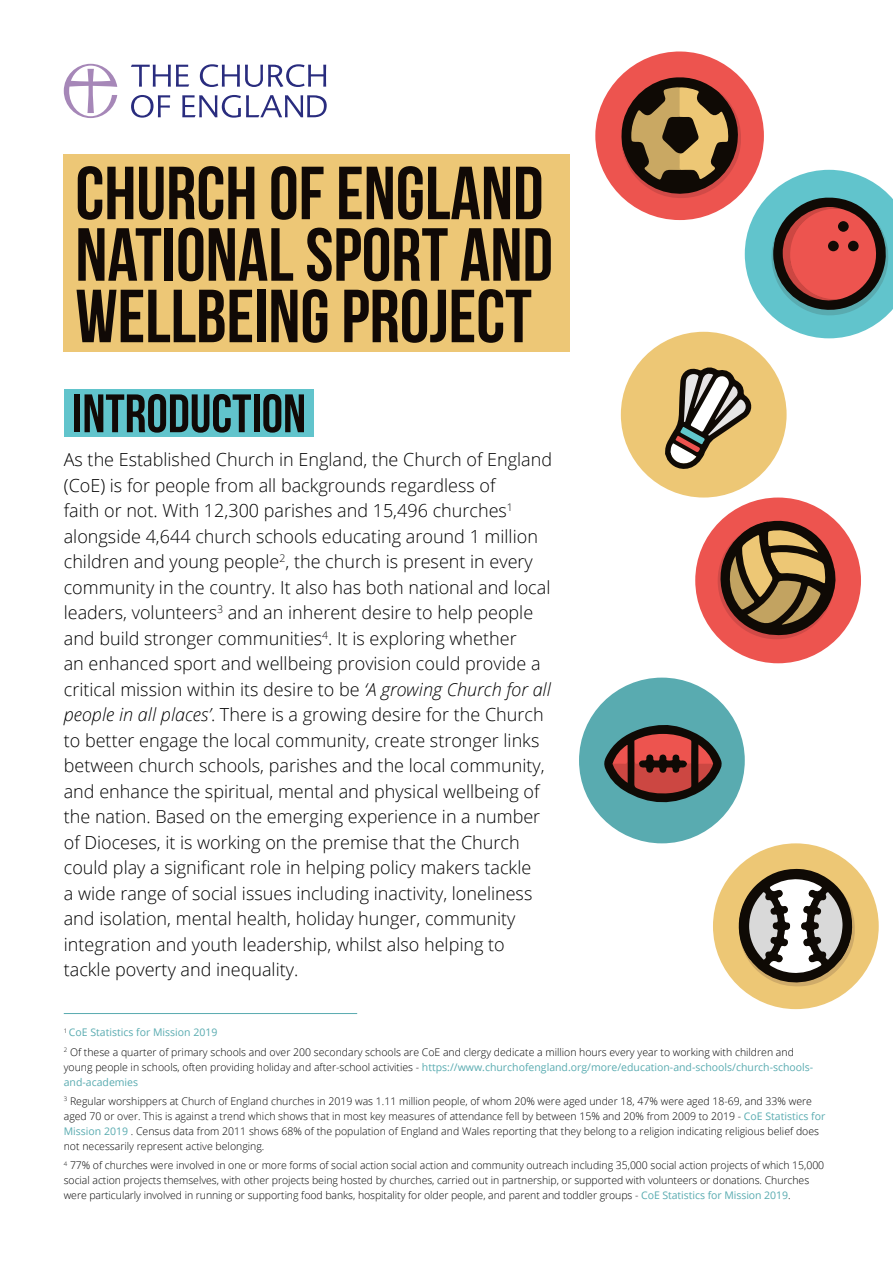
<style>
.page{position:relative;width:893px;height:1263px;background:#fff}
.page>*{position:absolute;margin:0;border:0;box-sizing:border-box;transform-origin:0 0}
.t1{font:75px/61.5px "Bebas Neue";color:#100906}
.t2{font:54px "Bebas Neue";color:#100906}
.t3{font:300 18px/25.5px "Open Sans";color:#000}
.t4{font:300 10.5px/15px "Open Sans";color:#000}
.t5{font:10.5px/15px "Open Sans";color:#59abb0}
.s1{font-style:italic}
.s2{font-weight:400;color:#59abb0}
.s3{font-weight:300;color:#000}
</style>
<div class="page">
<div style="left:64px;top:154px;width:506px;height:197px;background:#edc776"></div>
<div style="left:64px;top:389px;width:249px;height:47px;background:#61c4cc"></div>
<svg style="left:64px;top:64px;width:53px;height:54px"></svg>
<svg style="left:131px;top:65px;width:58px;height:22px"></svg>
<svg style="left:200px;top:64px;width:126px;height:23px"></svg>
<svg style="left:131px;top:95px;width:39px;height:23px"></svg>
<svg style="left:182px;top:95px;width:145px;height:23px"></svg>
<hr style="left:64px;top:1013px;width:293px;height:1px;background:#59abb0">
<svg style="left:595px;top:51px;width:298px;height:287px"></svg>
<div style="left:838px;top:221px;width:11px;height:11px;background:#120a05;border-radius:50%"></div>
<div style="left:828px;top:241px;width:11px;height:10px;background:#120a05;border-radius:50%"></div>
<div style="left:848px;top:241px;width:11px;height:10px;background:#120a05;border-radius:50%"></div>
<div style="left:621px;top:332px;width:166px;height:165px;background:#edc775;border-radius:50%"></div>
<svg style="left:665px;top:367px;width:87px;height:102px"></svg>
<div style="left:695px;top:497px;width:166px;height:166px;background:#ed544f;border-radius:50%"></div>
<svg style="left:711px;top:509px;width:126px;height:127px"></svg>
<div style="left:713px;top:843px;width:166px;height:166px;background:#edc775;border-radius:50%"></div>
<svg style="left:733px;top:859px;width:125px;height:127px"></svg>
<div style="left:579px;top:678px;width:166px;height:165px;background:#59abb0;border-radius:50%"></div>
<svg style="left:604px;top:725px;width:118px;height:78px"></svg>
<h1 class="t1" style="left:75px;top:162px;width:479px">CHURCH OF ENGLAND<br>NATIONAL SPORT AND<br>WELLBEING PROJECT</h1>
<h2 class="t2" style="left:72px;top:384px;width:235px">INTRODUCTION</h2>
<p class="t3" style="left:64px;top:446px;width:490px">As the Established Church in England, the Church of England (CoE) is for people from all backgrounds regardless of<br>faith or not. With 12,300 parishes and 15,496 churches<sup>1 </sup>alongside 4,644 church schools educating around 1 million children and young people<sup>2</sup>, the church is present in every community in the country. It also has both national and local leaders, volunteers<sup>3</sup> and an inherent desire to help people and build stronger communities<sup>4</sup>. It is exploring whether<br>an enhanced sport and wellbeing provision could provide a critical mission within its desire to be <span class="s1">‘A growing Church for all people in all places’</span>. There is a growing desire for the Church to better engage the local community, create stronger links between church schools, parishes and the local community, and enhance the spiritual, mental and physical wellbeing of the nation. Based on the emerging experience in a number of Dioceses, it is working on the premise that the Church could play a significant role in helping policy makers tackle<br>a wide range of social issues including inactivity, loneliness and isolation, mental health, holiday hunger, community integration and youth leadership, whilst also helping to tackle poverty and inequality.</p>
<p class="t4" style="left:64px;top:1023px;width:732px;line-height:19.2px"><sup>1</sup> <span class="s2">CoE Statistics for Mission 2019<br></span><sup>2</sup> Of these a quarter of primary schools and over 200 secondary schools are CoE and clergy dedicate a million hours every year to working with children and</p>
<p class="t5" style="left:64px;top:1059px;width:751px"><span class="s3">young people in schools, often providing holiday and after-school activities -</span> https://www.churchofengland.org/more/education-and-schools/church-schools&shy;and-academies</p>
<p class="t4" style="left:64px;top:1093px;width:763px"><sup>3</sup> Regular worshippers at Church of England churches in 2019 was 1.11 million people, of whom 20% were aged under 18, 47% were aged 18-69, and 33% were aged 70 or over. This is against a trend which shows that in most key measures of attendance fell by between 15% and 20% from 2009 to 2019 - <span class="s2">CoE Statistics for Mission 2019</span> . Census data from 2011 shows 68% of the population of England and Wales reporting that they belong to a religion indicating religious belief does not necessarily represent active belonging.</p>
<p class="t4" style="left:64px;top:1157px;width:762px"><sup>4</sup> 77% of churches were involved in one or more forms of social action social action and community outreach including 35,000 social action projects of which 15,000 social action projects themselves, with other projects being hosted by churches, carried out in partnership, or supported with volunteers or donations. Churches were particularly involved in running or supporting food banks, hospitality for older people, and parent and toddler groups - <span class="s2">CoE Statistics for Mission 2019</span>.</p>
</div>
